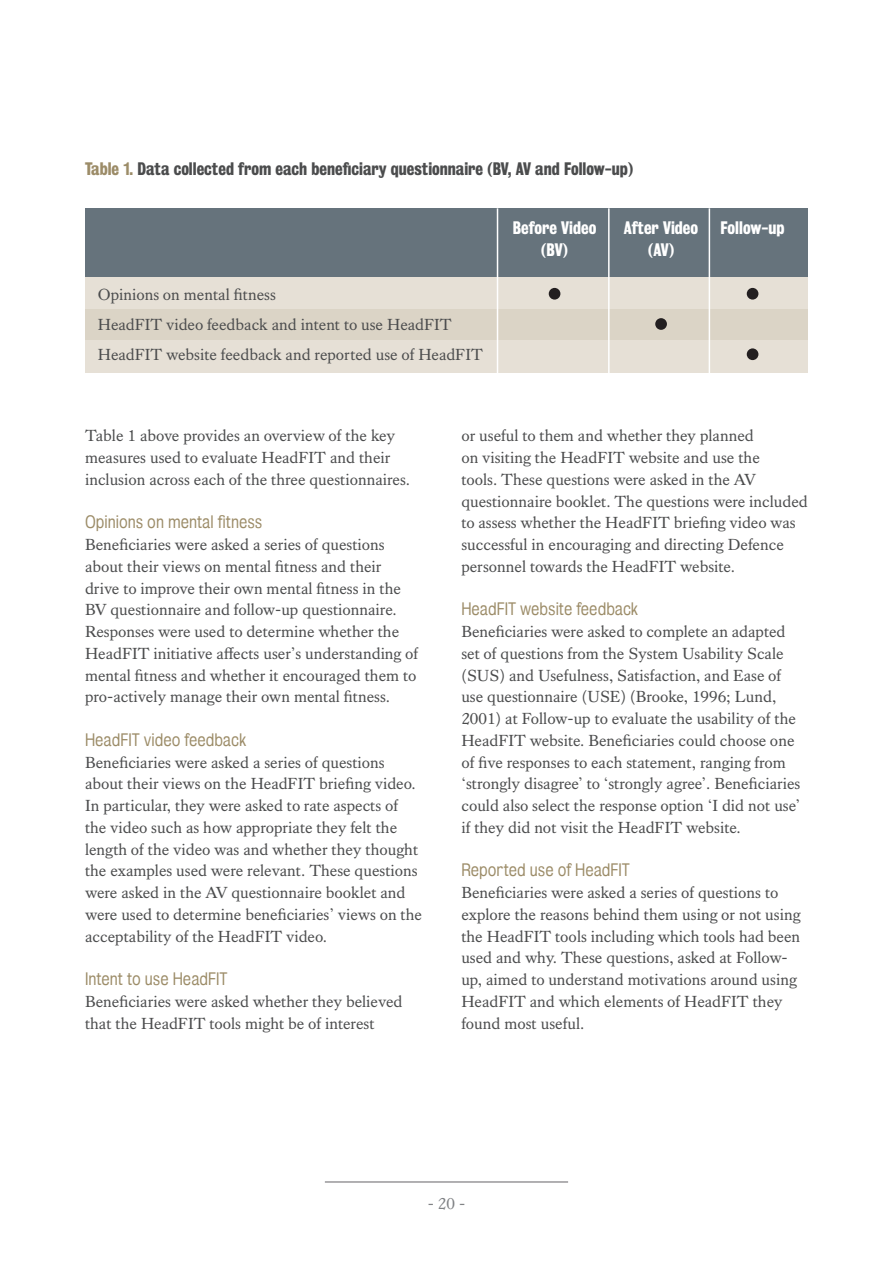
<style>
.page{position:relative;width:893px;height:1263px;background:#fff}
.page>*{position:absolute;margin:0;border:0;box-sizing:border-box;transform-origin:0 0}
.t1{font:16.5px/21.8px "Kings Caslon Text";color:#4b4c4d}
.t2{font:16.5px "Kings Bureau Grot Five One";color:#9c8c68}
.t3{font:16.5px "Kings Bureau Grot Three Seven";color:#4b4c4d}
.t4{font:16.5px "Kings Bureau Grot Three Seven";color:#fff}
.t5{font:16.5px "Kings Caslon Text";color:#808285}
.s1{color:#9c8c68}
</style>
<div class="page">
<hr style="left:325px;top:1181px;width:243px;height:1px;background:#656366">
<div style="left:85px;top:208px;width:723px;height:69px;background:#66737c"></div>
<div style="left:85px;top:277px;width:723px;height:96px;background:#e6e0d6"></div>
<div style="left:85px;top:309px;width:723px;height:30px;background:#dbd4c6"></div>
<div style="left:549px;top:288px;width:11px;height:12px;background:#231f20;border-radius:50%"></div>
<div style="left:747px;top:288px;width:11px;height:12px;background:#231f20;border-radius:50%"></div>
<div style="left:655px;top:318px;width:12px;height:12px;background:#231f20;border-radius:50%"></div>
<div style="left:747px;top:348px;width:11px;height:12px;background:#231f20;border-radius:50%"></div>
<hr style="left:497px;top:208px;width:1px;height:169px;background:#fff">
<hr style="left:608px;top:208px;width:2px;height:169px;background:#fff">
<hr style="left:709px;top:208px;width:1px;height:169px;background:#fff">
<p class="t3" style="left:85px;top:159px;width:550px"><span class="s1">Table 1.</span> Data collected from each beneficiary questionnaire (BV, AV and Follow-up)</p>
<p class="t1" style="left:98px;top:283px;width:180px">Opinions on mental fitness</p>
<p class="t1" style="left:98px;top:313px;width:355px">HeadFIT video feedback and intent to use HeadFIT</p>
<p class="t1" style="left:98px;top:344px;width:387px">HeadFIT website feedback and reported use of HeadFIT</p>
<p class="t4" style="left:513px;top:218px;width:85px">Before Video</p>
<p class="t4" style="left:624px;top:218px;width:76px">After Video</p>
<p class="t4" style="left:721px;top:218px;width:65px">Follow-up</p>
<p class="t4" style="left:541px;top:240px;width:28px">(BV)</p>
<p class="t4" style="left:648px;top:240px;width:28px">(AV)</p>
<p class="t1" style="left:85px;top:425px;width:327px">Table 1 above provides an overview of the key measures used to evaluate HeadFIT and their inclusion across each of the three questionnaires.</p>
<p class="t2" style="left:85px;top:513px;width:179px">Opinions on mental fitness</p>
<p class="t1" style="left:85px;top:534px;width:335px">Beneficiaries were asked a series of questions about their views on mental fitness and their drive to improve their own mental fitness in the BV questionnaire and follow-up questionnaire.<br>Responses were used to determine whether the HeadFIT initiative affects user’s understanding of mental fitness and whether it encouraged them to pro-actively manage their own mental fitness.</p>
<p class="t2" style="left:85px;top:730px;width:163px">HeadFIT video feedback</p>
<p class="t1" style="left:85px;top:751px;width:339px">Beneficiaries were asked a series of questions about their views on the HeadFIT briefing video.<br>In particular, they were asked to rate aspects of the video such as how appropriate they felt the length of the video was and whether they thought the examples used were relevant. These questions were asked in the AV questionnaire booklet and were used to determine beneficiaries’ views on the acceptability of the HeadFIT video.</p>
<p class="t2" style="left:85px;top:970px;width:144px">Intent to use HeadFIT</p>
<p class="t1" style="left:85px;top:990px;width:319px">Beneficiaries were asked whether they believed that the HeadFIT tools might be of interest</p>
<p class="t1" style="left:461px;top:425px;width:348px">or useful to them and whether they planned<br>on visiting the HeadFIT website and use the<br>tools. These questions were asked in the AV questionnaire booklet. The questions were included to assess whether the HeadFIT briefing video was successful in encouraging and directing Defence personnel towards the HeadFIT website.</p>
<p class="t2" style="left:461px;top:600px;width:178px">HeadFIT website feedback</p>
<p class="t1" style="left:461px;top:621px;width:341px">Beneficiaries were asked to complete an adapted set of questions from the System Usability Scale (SUS) and Usefulness, Satisfaction, and Ease of use questionnaire (USE) (Brooke, 1996; Lund, 2001) at Follow-up to evaluate the usability of the HeadFIT website. Beneficiaries could choose one of five responses to each statement, ranging from ‘strongly disagree’ to ‘strongly agree’. Beneficiaries could also select the response option ‘I did not use’ if they did not visit the HeadFIT website.</p>
<p class="t2" style="left:461px;top:861px;width:170px">Reported use of HeadFIT</p>
<p class="t1" style="left:461px;top:882px;width:341px">Beneficiaries were asked a series of questions to explore the reasons behind them using or not using the HeadFIT tools including which tools had been used and why. These questions, asked at Follow&shy;up, aimed to understand motivations around using HeadFIT and which elements of HeadFIT they found most useful.</p>
<p class="t5" style="left:428px;top:1194px;width:39px">- 20 -</p>
</div>
